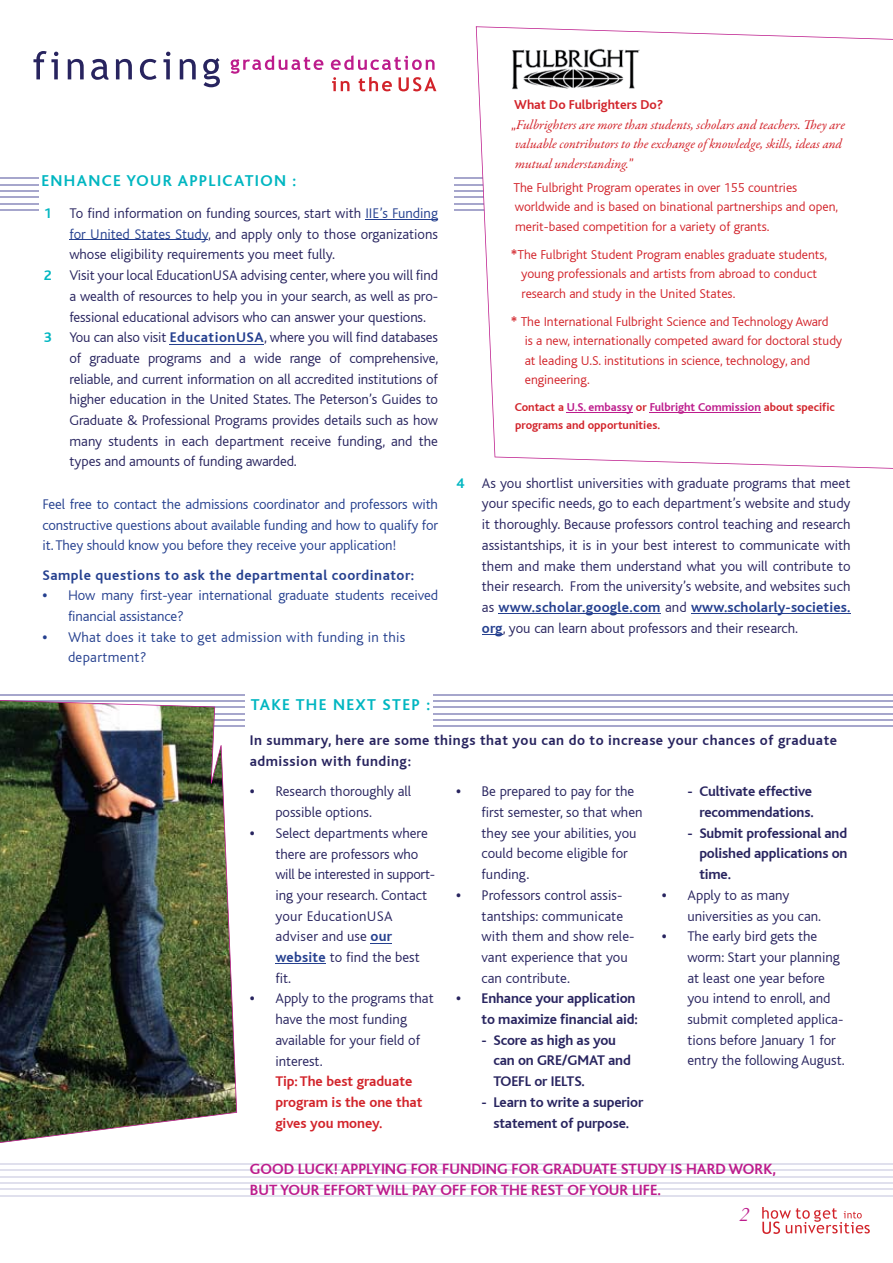
<style>
.page{position:relative;width:893px;height:1263px;background:#fff}
.page>*{position:absolute;margin:0;border:0;box-sizing:border-box;transform-origin:0 0}
.t1{font:italic 21px "Garamond";color:#bd1c8c}
.t2{font:700 16.5px "Bliss";letter-spacing:.08em;color:#01b6c1}
.t3{font:700 15.6px/21px "Bliss";color:#bd1c8c}
.t4{font:300 14.7px/20.7px "Bliss CE";color:#28245f}
.t5{font:300 14.7px/20.7px "Bliss CE";letter-spacing:-.01em;color:#25408f;text-align:justify}
.t6{font:700 14.7px/20.7px "Bliss";letter-spacing:-.01em;color:#28245f;text-align:right}
.t7{font:700 14.7px/20.7px "Bliss";letter-spacing:.035em;color:#28245f}
.t8{font:300 14.7px/20.7px "Bliss CE";letter-spacing:.02em;color:#25408f}
.t9{font:700 14.7px/20.7px "Bliss";color:#d2232a}
.t10{font:700 14.7px "Bliss";letter-spacing:.01em;color:#25408f}
.t11{font:700 14.7px "Bliss";letter-spacing:.035em;color:#25408f}
.t12{font:300 13.5px/19.5px "Bliss CE";color:#d2232a}
.t13{font:italic 13.5px/19.5px "Garamond Premr Pro";letter-spacing:-.005em;color:#d2232a}
.t14{font:700 13.5px "Bliss";color:#d2232a}
.t15{font:700 12px/18px "Bliss";color:#d2232a}
.s1{font-family:"Bliss";font-weight:700;color:#01b6c1}
.s2{color:#25408f}
.s3{font-family:"Bliss";font-weight:700;color:#25408f}
.s4{font-family:"Bliss";font-weight:800}
.s5{font-family:"Bliss CE";font-weight:300;font-style:normal}
.s6{font-family:"Bliss";font-weight:700}
.s7{color:#bd1c8c}
.s8{font-family:"Bliss CE";font-weight:300;color:#28245f}
.s9{font-weight:800}
</style>
<div class="page">
<hr style="left:0;top:178px;width:893px;height:1px;background:#a6a6cc">
<hr style="left:0;top:184px;width:893px;height:1px;background:#a6a6cc">
<hr style="left:0;top:190px;width:893px;height:2px;background:#a6a6cc">
<hr style="left:0;top:197px;width:893px;height:1px;background:#a6a6cc">
<hr style="left:0;top:203px;width:893px;height:2px;background:#a6a6cc">
<hr style="left:0;top:209px;width:893px;height:2px;background:#a6a6cc">
<div style="left:39px;top:176px;width:414px;height:343px;background:#fff"></div>
<svg style="left:33px;top:51px;width:187px;height:36px"></svg>
<svg style="left:231px;top:55px;width:205px;height:36px"></svg>
<hr style="left:0;top:1163px;width:893px;height:1px;background:#e0e0ed">
<hr style="left:0;top:1169px;width:893px;height:2px;background:#e0e0ed">
<hr style="left:0;top:1176px;width:893px;height:1px;background:#e0e0ed">
<hr style="left:0;top:1182px;width:893px;height:2px;background:#e0e0ed">
<hr style="left:0;top:1188px;width:893px;height:2px;background:#e0e0ed">
<hr style="left:0;top:1195px;width:893px;height:1px;background:#e0e0ed">
<hr style="left:365px;top:219px;width:73px;height:1px;background:#25408f">
<hr style="left:69px;top:239px;width:139px;height:1px;background:#25408f">
<hr style="left:170px;top:344px;width:94px;height:1px;background:#25408f">
<hr style="left:499px;top:614px;width:162px;height:1px;background:#25408f">
<hr style="left:691px;top:614px;width:159px;height:1px;background:#25408f">
<svg style="left:482px;top:634px;width:21px;height:1px"></svg>
<svg style="left:476px;top:26px;width:417px;height:443px"></svg>
<svg style="left:371px;top:943px;width:21px;height:1px"></svg>
<hr style="left:275px;top:964px;width:51px;height:1px;background:#25408f">
<hr style="left:0;top:694px;width:893px;height:1px;background:#a6a6cc">
<hr style="left:0;top:700px;width:893px;height:2px;background:#a6a6cc">
<hr style="left:0;top:706px;width:893px;height:2px;background:#a6a6cc">
<hr style="left:0;top:713px;width:893px;height:1px;background:#a6a6cc">
<hr style="left:0;top:719px;width:893px;height:2px;background:#a6a6cc">
<hr style="left:0;top:726px;width:893px;height:1px;background:#a6a6cc">
<img style="left:0;top:700px;width:237px;height:443px">
<hr style="left:567px;top:412px;width:66px;height:1px;background:#bd1c8c">
<hr style="left:650px;top:412px;width:111px;height:1px;background:#bd1c8c">
<img style="left:510px;top:48px;width:130px;height:42px">
<div style="left:246px;top:686px;width:187px;height:46px;background:#fff"></div>
<svg style="left:762px;top:1207px;width:108px;height:27px"></svg>
<svg style="left:805px;top:120px;width:11px;height:9px"></svg>
<p class="t2" style="left:41px;top:172px;width:256px">ENHANCE YOUR APPLICATION :</p>
<p class="t4" style="left:44px;top:203px;width:396px"><span class="s1">1</span> To find information on funding sources, start with <span class="s2">IIE’s Funding</span></p>
<p class="t4" style="left:69px;top:224px;width:370px"><span class="s2">for United States Study</span>, and apply only to those organizations</p>
<p class="t4" style="left:69px;top:244px;width:267px">whose eligibility requirements you meet fully.</p>
<p class="t4" style="left:44px;top:265px;width:396px"><span class="s1">2</span> Visit your local EducationUSA advising center, where you will find</p>
<p class="t4" style="left:69px;top:286px;width:370px">a wealth of resources to help you in your search, as well as pro-</p>
<p class="t4" style="left:69px;top:306px;width:358px">fessional educational advisors who can answer your questions.</p>
<p class="t4" style="left:44px;top:327px;width:396px"><span class="s1">3</span> You can also visit <span class="s3">EducationUSA</span>, where you will find databases</p>
<p class="t4" style="left:69px;top:348px;width:370px">of graduate programs and a wide range of comprehensive,</p>
<p class="t4" style="left:69px;top:368px;width:370px">reliable, and current information on all accredited institutions of</p>
<p class="t4" style="left:69px;top:389px;width:370px">higher education in the United States. The Peterson’s Guides to</p>
<p class="t4" style="left:69px;top:410px;width:370px">Graduate &amp; Professional Programs provides details such as how</p>
<p class="t4" style="left:69px;top:431px;width:370px">many students in each department receive funding, and the</p>
<p class="t4" style="left:69px;top:451px;width:229px">types and amounts of funding awarded.</p>
<p class="t5" style="left:43px;top:494px;width:397px">Feel free to contact the admissions coordinator and professors with constructive questions about available funding and how to qualify for it. They should know you before they receive your application!</p>
<p class="t11" style="left:43px;top:567px;width:373px">Sample questions to ask the departmental coordinator:</p>
<p class="t5" style="left:68px;top:585px;width:371px;text-indent:-26px"><span class="s4">•</span> How many first-year international graduate students received financial assistance?</p>
<p class="t8" style="left:68px;top:626px;width:339px;text-indent:-26px"><span class="s4">•</span> What does it take to get admission with funding in this department?</p>
<p class="t2" style="left:251px;top:696px;width:181px">TAKE THE NEXT STEP :</p>
<p class="t14" style="left:514px;top:98px;width:150px">What Do Fulbrighters Do?</p>
<p class="t13" style="left:515px;top:116px;width:331px;text-indent:-4px"><span class="s5">„</span>Fulbrighters are more than students, scholars and teachers. ey are valuable contributors to the exchange of knowledge, skills, ideas and mutual understanding.<span class="s5">”</span></p>
<p class="t12" style="left:513px;top:178px;width:326px">The Fulbright Program operates in over 155 countries worldwide and is based on binational partnerships and open, merit-based competition for a variety of grants.</p>
<p class="t12" style="left:521px;top:245px;width:308px;text-indent:-10px"><span class="s6">*</span> The Fulbright Student Program enables graduate students, young professionals and artists from abroad to conduct research and study in the United States.</p>
<p class="t12" style="left:525px;top:312px;width:319px;text-indent:-14px"><span class="s6">*</span> The International Fulbright Science and Technology Award<br>is a new, internationally competed award for doctoral study at leading U.S. institutions in science, technology, and engineering.</p>
<p class="t15" style="left:515px;top:398px;width:322px">Contact a <span class="s7">U.S. embassy</span> or <span class="s7">Fulbright Commission</span> about specific programs and opportunities.</p>
<p class="t4" style="left:482px;top:473px;width:370px;text-align:justify;text-indent:-26px"><span class="s1">4</span> As you shortlist universities with graduate programs that meet your specific needs, go to each department’s website and study it thoroughly. Because professors control teaching and research assistantships, it is in your best interest to communicate with them and make them understand what you will contribute to their research. From the university’s website, and websites such</p>
<p class="t10" style="left:482px;top:599px;width:370px"><span class="s8">as</span> www.scholar.google.com <span class="s8">and</span> www.scholarly-societies.</p>
<p class="t4" style="left:482px;top:617px;width:318px"><span class="s3">org</span>, you can learn about professors and their research.</p>
<p class="t7" style="left:250px;top:730px;width:589px">In summary, here are some things that you can do to increase your chances of graduate admission with funding:</p>
<p class="t4" style="left:275px;top:781px;width:137px;text-indent:-26px"><span class="s4">•</span> Research thoroughly all possible options.</p>
<p class="t4" style="left:275px;top:823px;width:161px;text-indent:-26px"><span class="s4">•</span> Select departments where there are professors who will be interested in support&shy;ing your research. Contact your EducationUSA adviser and use <span class="s3">our website</span> to find the best fit.</p>
<p class="t4" style="left:275px;top:988px;width:160px;text-indent:-26px"><span class="s4">•</span> Apply to the programs that have the most funding available for your field of interest.</p>
<p class="t9" style="left:275px;top:1071px;width:149px">Tip: The best graduate program is the one that gives you money.</p>
<p class="t4" style="left:482px;top:781px;width:162px;text-indent:-26px"><span class="s4">•</span> Be prepared to pay for the first semester, so that when they see your abilities, you could become eligible for funding.</p>
<p class="t4" style="left:482px;top:885px;width:154px;text-indent:-26px"><span class="s4">•</span> Professors control assis&shy;tantships: communicate with them and show rele&shy;vant experience that you can contribute.</p>
<p class="t6" style="left:456px;top:988px;width:183px"><span class="s9">•</span> Enhance your application to maximize financial aid:</p>
<p class="t6" style="left:493px;top:1030px;width:139px;text-align:left;text-indent:-12px">- Score as high as you can on GRE/GMAT and<br>TOEFL or IELTS.</p>
<p class="t6" style="left:482px;top:1092px;width:163px;text-align:center">- Learn to write a superior statement of purpose.</p>
<p class="t6" style="left:687px;top:781px;width:128px">- Cultivate effective recommendations.</p>
<p class="t6" style="left:699px;top:823px;width:150px;text-align:justify;text-indent:-12px">- Submit professional and polished applications on time.</p>
<p class="t4" style="left:687px;top:885px;width:135px;text-indent:-26px"><span class="s4">•</span> Apply to as many universities as you can.</p>
<p class="t4" style="left:687px;top:926px;width:159px;text-indent:-26px"><span class="s4">•</span> The early bird gets the worm: Start your planning at least one year before you intend to enroll, and submit completed applica&shy;tions before January 1 for entry the following August.</p>
<p class="t3" style="left:250px;top:1158px;width:528px">GOOD LUCK! APPLYING FOR FUNDING FOR GRADUATE STUDY IS HARD WORK,<br>BUT YOUR EFFORT WILL PAY OFF FOR THE REST OF YOUR LIFE.</p>
<h1 class="t1" style="left:739px;top:1200px;width:11px">2</h1>
</div>
